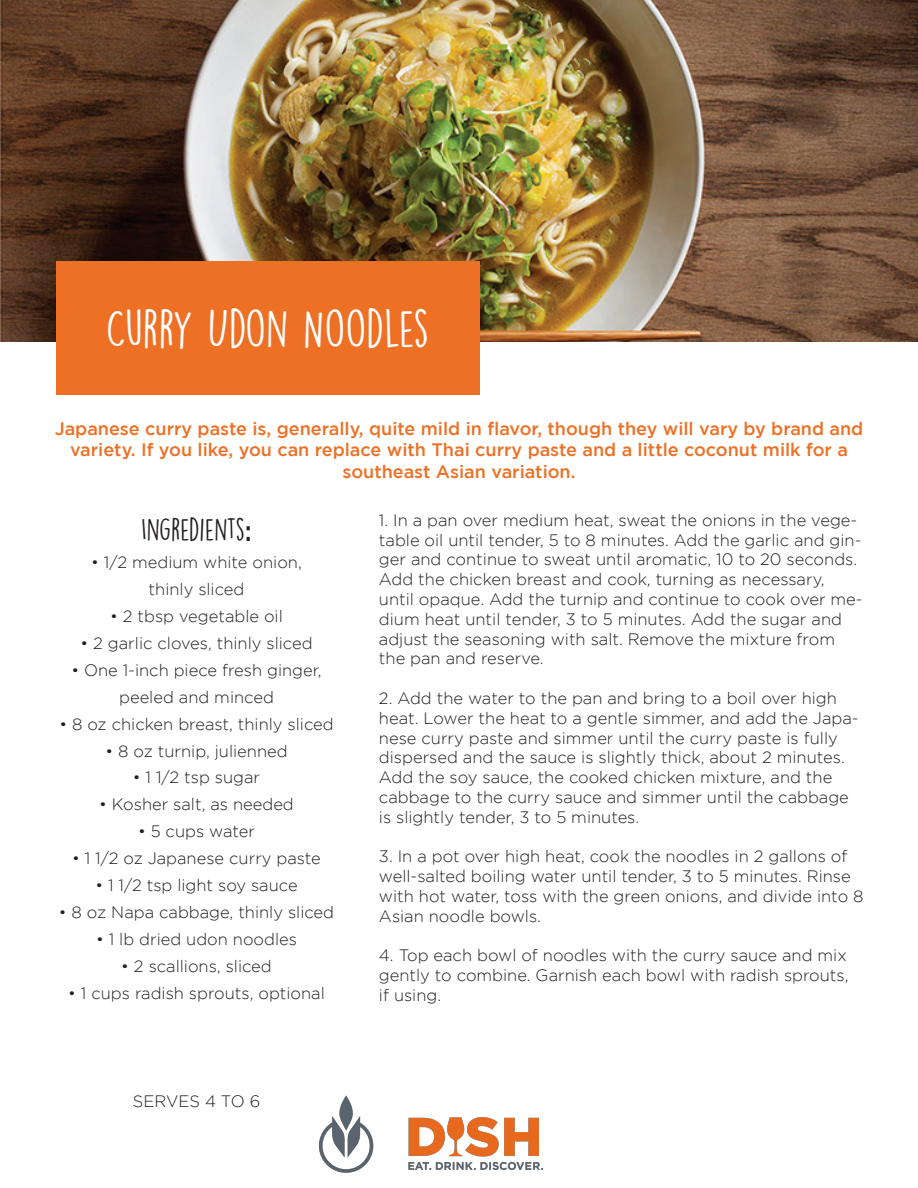
<style>
.page{position:relative;width:918px;height:1188px;background:#fff}
.page>*{position:absolute;margin:0;border:0;box-sizing:border-box;transform-origin:0 0}
.t1{font:48px "DK Lemon Yellow Sun";color:#fff}
.t2{font:28.5px "DK Lemon Yellow Sun";color:#231f20}
.t3{font:500 18px/21.6px "Gotham";color:#ed7025;text-align:center}
.t4{font:300 16.5px/19.8px "Gotham";color:#231f20}
.s1{font-family:"Raleway";font-weight:700}
</style>
<div class="page">
<img style="left:0;top:0;width:918px;height:341px">
<div style="left:56px;top:261px;width:424px;height:134px;background:#ed7025"></div>
<img style="left:319px;top:1095px;width:224px;height:78px">
<h1 class="t1" style="left:106px;top:299px;width:325px">CURRY UDON NOODLES</h1>
<p class="t3" style="left:55px;top:417px;width:810px">Japanese curry paste is, generally, quite mild in flavor, though they will vary by brand and variety. If you like, you can replace with Thai curry paste and a little coconut milk for a southeast Asian variation.</p>
<h2 class="t2" style="left:141px;top:512px;width:112px">INGREDIENTS<span class="s1">:</span></h2>
<p class="t4" style="left:91px;top:548px;width:212px;line-height:27px;text-align:center">• 1/2 medium white onion, thinly sliced</p>
<p class="t4" style="left:110px;top:606px;width:174px">• 2 tbsp vegetable oil</p>
<p class="t4" style="left:81px;top:633px;width:234px">• 2 garlic cloves, thinly sliced</p>
<p class="t4" style="left:71px;top:656px;width:252px;line-height:27px;text-align:center">• One 1-inch piece fresh ginger, peeled and minced</p>
<p class="t4" style="left:59px;top:714px;width:276px">• 8 oz chicken breast, thinly sliced</p>
<p class="t4" style="left:105px;top:741px;width:184px">• 8 oz turnip, julienned</p>
<p class="t4" style="left:133px;top:768px;width:129px">• 1 1/2 tsp sugar</p>
<p class="t4" style="left:99px;top:795px;width:196px">• Kosher salt, as needed</p>
<p class="t4" style="left:138px;top:822px;width:119px">• 5 cups water</p>
<p class="t4" style="left:72px;top:849px;width:250px">• 1 1/2 oz Japanese curry paste</p>
<p class="t4" style="left:95px;top:876px;width:204px">• 1 1/2 tsp light soy sauce</p>
<p class="t4" style="left:59px;top:903px;width:277px">• 8 oz Napa cabbage, thinly sliced</p>
<p class="t4" style="left:96px;top:930px;width:202px">• 1 lb dried udon noodles</p>
<p class="t4" style="left:121px;top:957px;width:152px">• 2 scallions, sliced</p>
<p class="t4" style="left:68px;top:984px;width:258px">• 1 cups radish sprouts, optional</p>
<p class="t4" style="left:133px;top:1092px;width:129px">SERVES 4 TO 6</p>
<p class="t4" style="left:379px;top:510px;width:485px">1. In a pan over medium heat, sweat the onions in the vege&shy;table oil until tender, 5 to 8 minutes. Add the garlic and gin&shy;ger and continue to sweat until aromatic, 10 to 20 seconds.<br>Add the chicken breast and cook, turning as necessary, until opaque. Add the turnip and continue to cook over me&shy;dium heat until tender, 3 to 5 minutes. Add the sugar and adjust the seasoning with salt. Remove the mixture from the pan and reserve.</p>
<p class="t4" style="left:379px;top:688px;width:481px">2. Add the water to the pan and bring to a boil over high heat. Lower the heat to a gentle simmer, and add the Japa&shy;nese curry paste and simmer until the curry paste is fully dispersed and the sauce is slightly thick, about 2 minutes.<br>Add the soy sauce, the cooked chicken mixture, and the cabbage to the curry sauce and simmer until the cabbage is slightly tender, 3 to 5 minutes.</p>
<p class="t4" style="left:379px;top:846px;width:486px">3. In a pot over high heat, cook the noodles in 2 gallons of well-salted boiling water until tender, 3 to 5 minutes. Rinse with hot water, toss with the green onions, and divide into 8<br>Asian noodle bowls.</p>
<p class="t4" style="left:379px;top:945px;width:471px;text-align:justify">4. Top each bowl of noodles with the curry sauce and mix gently to combine. Garnish each bowl with radish sprouts, if using.</p>
</div>
